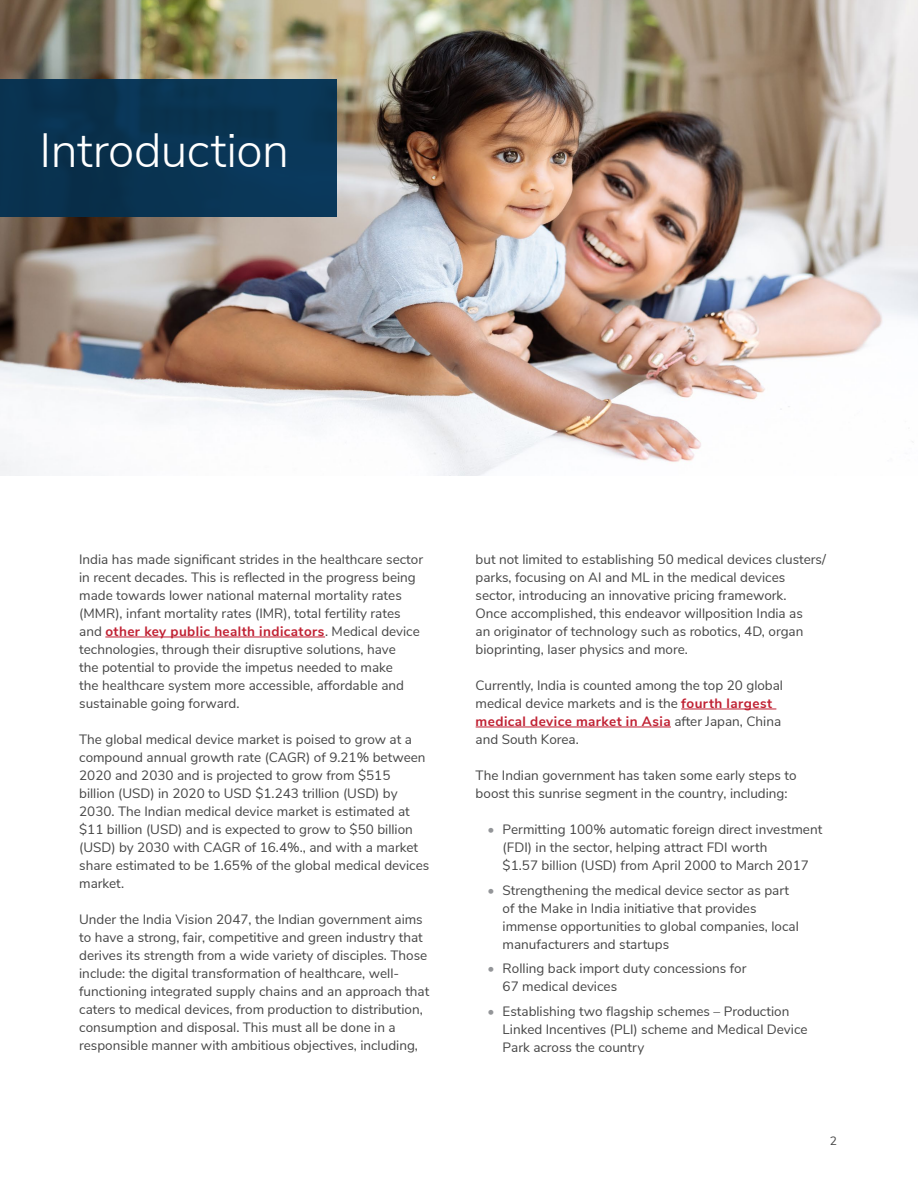
<style>
.page{position:relative;width:918px;height:1188px;background:#fff}
.page>*{position:absolute;margin:0;border:0;box-sizing:border-box;transform-origin:0 0}
.t1{font:300 48px "Nunito Sans";letter-spacing:-.01em;color:#fff}
.t2{font:13.5px/18px "Nunito Sans";color:#454545}
.t3{font:12px "Nunito Sans";color:#454545}
.s1{font-weight:700;color:#c02032}
.s2{color:#939598}
</style>
<div class="page">
<img style="left:0;top:0;width:918px;height:475px">
<hr style="left:105px;top:637px;width:220px;height:1px;background:#c02032">
<hr style="left:681px;top:709px;width:95px;height:1px;background:#c02032">
<hr style="left:476px;top:727px;width:195px;height:1px;background:#c02032">
<div style="left:0;top:79px;width:337px;height:138px;background:#093451"></div>
<h1 class="t1" style="left:40px;top:116px;width:251px">Introduction</h1>
<p class="t2" style="left:79px;top:549px;width:345px">India has made significant strides in the healthcare sector in recent decades. This is reflected in the progress being made towards lower national maternal mortality rates (MMR), infant mortality rates (IMR), total fertility rates and <span class="s1">other key public health indicators</span>. Medical device technologies, through their disruptive solutions, have<br>the potential to provide the impetus needed to make<br>the healthcare system more accessible, affordable and sustainable going forward.</p>
<p class="t2" style="left:79px;top:729px;width:352px">The global medical device market is poised to grow at a compound annual growth rate (CAGR) of 9.21% between 2020 and 2030 and is projected to grow from $515<br>billion (USD) in 2020 to USD $1.243 trillion (USD) by 2030. The Indian medical device market is estimated at $11 billion (USD) and is expected to grow to $50 billion (USD) by 2030 with CAGR of 16.4%., and with a market share estimated to be 1.65% of the global medical devices market.</p>
<p class="t2" style="left:79px;top:909px;width:352px">Under the India Vision 2047, the Indian government aims to have a strong, fair, competitive and green industry that derives its strength from a wide variety of disciples. Those include: the digital transformation of healthcare, well&shy;functioning integrated supply chains and an approach that caters to medical devices, from production to distribution, consumption and disposal. This must all be done in a responsible manner with ambitious objectives, including,</p>
<p class="t2" style="left:476px;top:549px;width:352px">but not limited to establishing 50 medical devices clusters/ parks, focusing on AI and ML in the medical devices sector, introducing an innovative pricing framework.<br>Once accomplished, this endeavor willposition India as<br>an originator of technology such as robotics, 4D, organ bioprinting, laser physics and more.</p>
<p class="t2" style="left:476px;top:675px;width:309px">Currently, India is counted among the top 20 global medical device markets and is the <span class="s1">fourth largest medical device market in Asia</span> after Japan, China and South Korea.</p>
<p class="t2" style="left:476px;top:765px;width:322px">The Indian government has taken some early steps to boost this sunrise segment in the country, including:</p>
<p class="t2" style="left:503px;top:819px;width:321px;text-indent:-15px"><span class="s2">•</span> Permitting 100% automatic foreign direct investment (FDI) in the sector, helping attract FDI worth<br>$1.57 billion (USD) from April 2000 to March 2017</p>
<p class="t2" style="left:503px;top:880px;width:298px;text-indent:-15px"><span class="s2">•</span> Strengthening the medical device sector as part of the Make in India initiative that provides immense opportunities to global companies, local manufacturers and startups</p>
<p class="t2" style="left:503px;top:959px;width:245px;text-indent:-15px"><span class="s2">•</span> Rolling back import duty concessions for<br>67 medical devices</p>
<p class="t2" style="left:503px;top:1002px;width:306px;text-indent:-15px"><span class="s2">•</span> Establishing two flagship schemes – Production<br>Linked Incentives (PLI) scheme and Medical Device<br>Park across the country</p>
<p class="t3" style="left:830px;top:1133px;width:9px">2</p>
</div>
